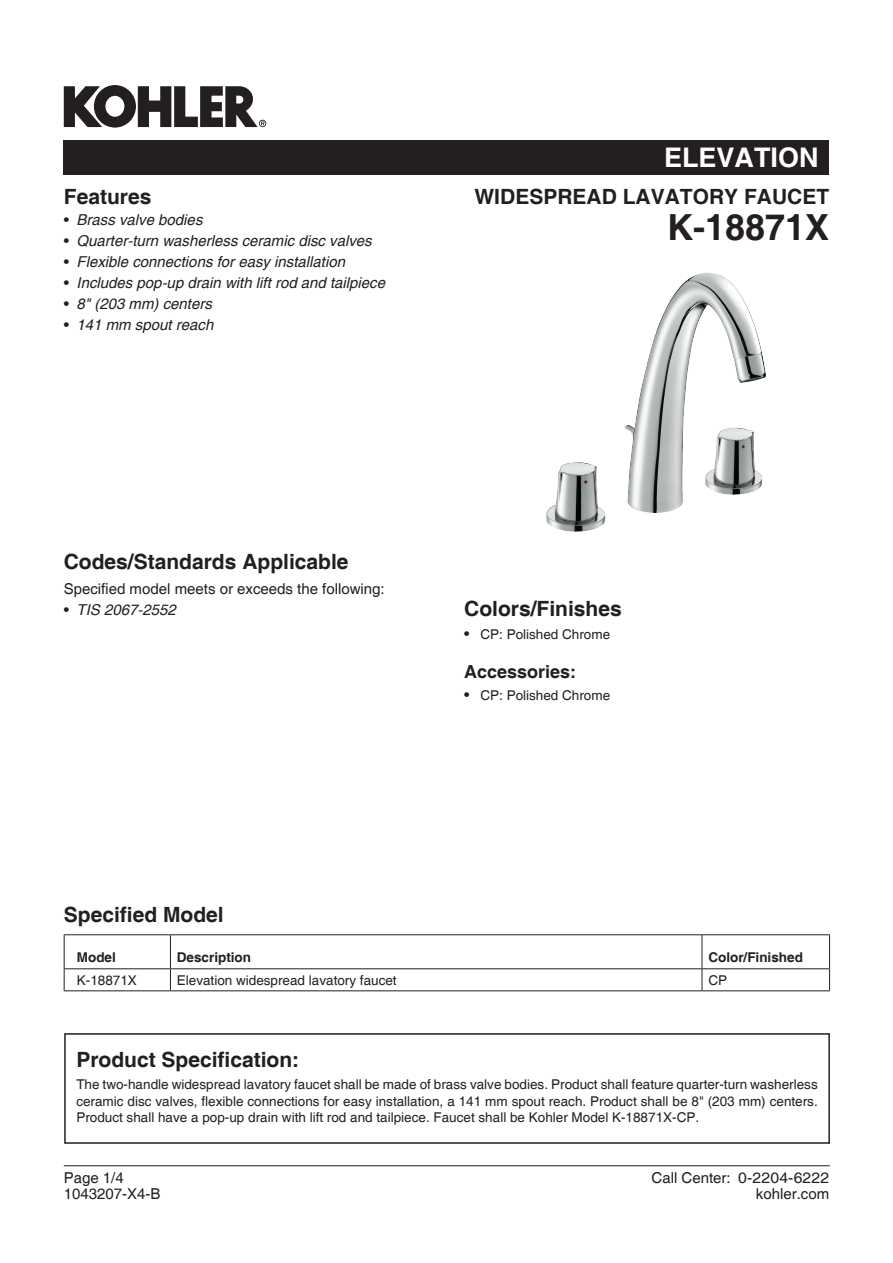
<style>
.page{position:relative;width:893px;height:1263px;background:#fff}
.page>*{position:absolute;margin:0;border:0;box-sizing:border-box;transform-origin:0 0}
.t1{font:700 36px "Helvetica";color:#231f20}
.t2{font:700 27px "Helvetica";color:#fff}
.t3{font:700 21px "Helvetica";color:#231f20}
.t4{font:700 18px "Helvetica";color:#231f20}
.t5{font:italic 15px "Helvetica";color:#231f20}
.t6{font:15px/16.5px "Helvetica";color:#231f20}
.t7{font:13.5px/16.5px "Helvetica";color:#231f20;text-align:justify}
.t8{font:700 13.5px "Helvetica";color:#231f20}
.s1{font-style:normal}
.s2{font-size:15px}
</style>
<div class="page">
<img style="left:546px;top:272px;width:220px;height:260px">
<hr style="left:64px;top:1165px;width:766px;height:1px;background:#231f20">
<div style="left:64px;top:140px;width:765px;height:34px;background:#231f20"></div>
<svg style="left:64px;top:85px;width:202px;height:43px"></svg>
<div style="left:64px;top:1033px;width:766px;height:111px;border:2px solid #231f20"></div>
<svg style="left:64px;top:969px;width:1px;height:21px"></svg>
<svg style="left:170px;top:969px;width:1px;height:21px"></svg>
<svg style="left:702px;top:969px;width:1px;height:21px"></svg>
<svg style="left:829px;top:969px;width:1px;height:21px"></svg>
<hr style="left:64px;top:990px;width:106px;height:1px;background:#231f20">
<hr style="left:170px;top:990px;width:532px;height:1px;background:#231f20">
<hr style="left:702px;top:990px;width:128px;height:1px;background:#231f20">
<hr style="left:64px;top:934px;width:106px;height:1px;background:#231f20">
<hr style="left:64px;top:935px;width:1px;height:33px;background:#231f20">
<hr style="left:170px;top:934px;width:532px;height:1px;background:#231f20">
<hr style="left:170px;top:935px;width:1px;height:33px;background:#231f20">
<hr style="left:702px;top:934px;width:128px;height:1px;background:#231f20">
<hr style="left:702px;top:935px;width:1px;height:33px;background:#231f20">
<hr style="left:829px;top:935px;width:1px;height:33px;background:#231f20">
<hr style="left:64px;top:968px;width:106px;height:1px;background:#231f20">
<hr style="left:170px;top:968px;width:532px;height:1px;background:#231f20">
<hr style="left:702px;top:968px;width:128px;height:1px;background:#231f20">
<h3 class="t3" style="left:64px;top:184px;width:89px">Features</h3>
<p class="t5" style="left:64px;top:211px;width:140px"><span class="s1">•</span> Brass valve bodies</p>
<p class="t5" style="left:64px;top:232px;width:309px"><span class="s1">•</span> Quarter-turn washerless ceramic disc valves</p>
<p class="t5" style="left:64px;top:253px;width:283px"><span class="s1">•</span> Flexible connections for easy installation</p>
<p class="t5" style="left:64px;top:274px;width:323px"><span class="s1">•</span> Includes pop-up drain with lift rod and tailpiece</p>
<p class="t5" style="left:64px;top:295px;width:150px"><span class="s1">•</span> 8" (203 mm) centers</p>
<p class="t5" style="left:64px;top:316px;width:151px"><span class="s1">•</span> 141 mm spout reach</p>
<h2 class="t2" style="left:664px;top:141px;width:156px">ELEVATION</h2>
<h3 class="t3" style="left:474px;top:184px;width:356px">WIDESPREAD LAVATORY FAUCET</h3>
<h1 class="t1" style="left:667px;top:206px;width:164px">K-18871X</h1>
<h3 class="t3" style="left:64px;top:549px;width:286px">Codes/Standards Applicable</h3>
<p class="t6" style="left:64px;top:581px;width:322px">Specified model meets or exceeds the following:</p>
<p class="t5" style="left:64px;top:601px;width:113px"><span class="s1">•</span> TIS 2067-2552</p>
<h3 class="t3" style="left:464px;top:596px;width:159px">Colors/Finishes</h3>
<p class="t7" style="left:464px;top:626px;width:147px"><span class="s2">•</span> CP: Polished Chrome</p>
<h3 class="t4" style="left:464px;top:660px;width:114px">Accessories:</h3>
<p class="t7" style="left:464px;top:687px;width:147px"><span class="s2">•</span> CP: Polished Chrome</p>
<h3 class="t3" style="left:64px;top:902px;width:161px">Specified Model</h3>
<p class="t8" style="left:77px;top:949px;width:41px">Model</p>
<p class="t8" style="left:177px;top:949px;width:76px">Description</p>
<p class="t8" style="left:708px;top:949px;width:96px">Color/Finished</p>
<p class="t7" style="left:77px;top:972px;width:62px">K-18871X</p>
<p class="t7" style="left:177px;top:972px;width:221px">Elevation widespread lavatory faucet</p>
<p class="t7" style="left:708px;top:972px;width:20px">CP</p>
<h3 class="t3" style="left:76px;top:1046px;width:224px">Product Specification:</h3>
<p class="t7" style="left:76px;top:1077px;width:743px">The two-handle widespread lavatory faucet shall be made of brass valve bodies. Product shall feature quarter-turn washerless ceramic disc valves, flexible connections for easy installation, a 141 mm spout reach. Product shall be 8" (203 mm) centers.<br>Product shall have a pop-up drain with lift rod and tailpiece. Faucet shall be Kohler Model K-18871X-CP.</p>
<p class="t6" style="left:64px;top:1170px;width:98px">Page 1/4<br>1043207-X4-B</p>
<p class="t6" style="left:652px;top:1170px;width:179px;text-align:right">Call Center: 0-2204-6222 kohler.com</p>
</div>
